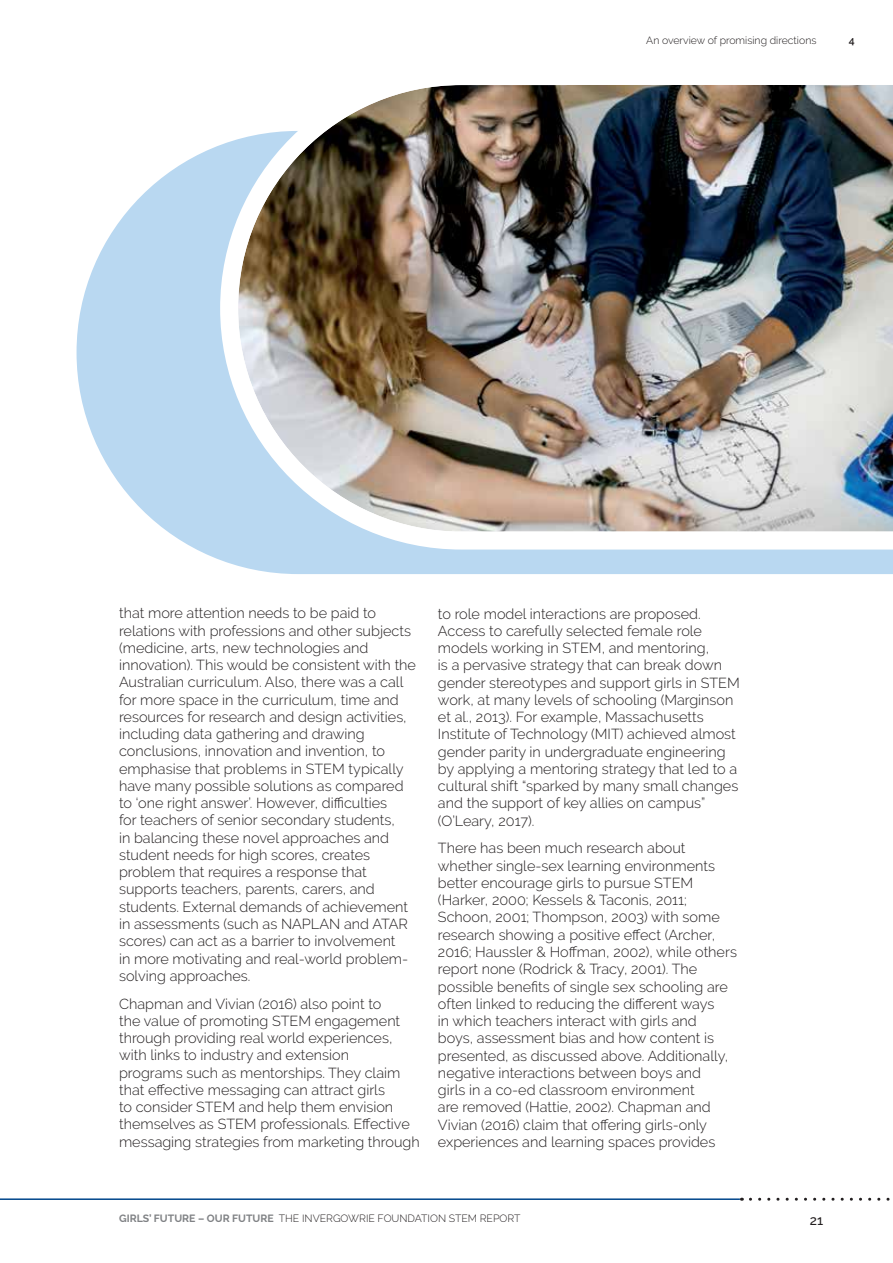
<style>
.page{position:relative;width:893px;height:1263px;background:#fff}
.page>*{position:absolute;margin:0;border:0;box-sizing:border-box;transform-origin:0 0}
.t1{font:300 14.4px/17.2px "Raleway";color:#231f20}
.t2{font:500 13.5px "Raleway";color:#231f20}
.t3{font:300 10.5px "Raleway";color:#231f20}
.t4{font:600 10.5px "Raleway";color:#231f20}
.s1{font-weight:700;color:#808285}
</style>
<div class="page">
<svg style="left:77px;top:149px;width:816px;height:425px;fill:#b9d8f1"></svg>
<img style="left:211px;top:85px;width:682px;height:473px">
<hr style="left:0;top:1198px;width:740px;height:2px;background:#00468b">
<svg style="left:750px;top:1198px;width:140px;height:3px"></svg>
<p class="t3" style="left:646px;top:34px;width:172px">An overview of promising directions</p>
<p class="t4" style="left:849px;top:34px;width:7px">4</p>
<p class="t1" style="left:119px;top:605px;width:298px">that more attention needs to be paid to relations with professions and other subjects (medicine, arts, new technologies and innovation). This would be consistent with the Australian curriculum. Also, there was a call for more space in the curriculum, time and resources for research and design activities, including data gathering and drawing conclusions, innovation and invention, to emphasise that problems in STEM typically have many possible solutions as compared to ‘one right answer’. However, difficulties<br>for teachers of senior secondary students,<br>in balancing these novel approaches and student needs for high scores, creates problem that requires a response that supports teachers, parents, carers, and students. External demands of achievement in assessments (such as NAPLAN and ATAR scores) can act as a barrier to involvement<br>in more motivating and real-world problem&shy;solving approaches.</p>
<p class="t1" style="left:119px;top:995px;width:302px">Chapman and Vivian (2016) also point to<br>the value of promoting STEM engagement through providing real world experiences, with links to industry and extension<br>programs such as mentorships. They claim that effective messaging can attract girls<br>to consider STEM and help them envision themselves as STEM professionals. Effective messaging strategies from marketing through</p>
<p class="t1" style="left:438px;top:605px;width:303px">to role model interactions are proposed.<br>Access to carefully selected female role models working in STEM, and mentoring,<br>is a pervasive strategy that can break down gender stereotypes and support girls in STEM work, at many levels of schooling (Marginson et al., 2013). For example, Massachusetts Institute of Technology (MIT) achieved almost gender parity in undergraduate engineering by applying a mentoring strategy that led to a cultural shift “sparked by many small changes and the support of key allies on campus” (O’Leary, 2017).</p>
<p class="t1" style="left:438px;top:840px;width:300px">There has been much research about whether single-sex learning environments better encourage girls to pursue STEM (Harker, 2000; Kessels &amp; Taconis, 2011; Schoon, 2001; Thompson, 2003) with some research showing a positive effect (Archer, 2016; Haussler &amp; Hoffman, 2002), while others report none (Rodrick &amp; Tracy, 2001). The possible benefits of single sex schooling are often linked to reducing the different ways<br>in which teachers interact with girls and<br>boys, assessment bias and how content is presented, as discussed above. Additionally, negative interactions between boys and<br>girls in a co-ed classroom environment<br>are removed (Hattie, 2002). Chapman and Vivian (2016) claim that offering girls-only experiences and learning spaces provides</p>
<p class="t3" style="left:119px;top:1212px;width:403px"><span class="s1">GIRLS’ FUTURE – OUR FUTURE</span> THE INVERGOWRIE FOUNDATION STEM REPORT</p>
<p class="t2" style="left:810px;top:1212px;width:15px">21</p>
</div>
